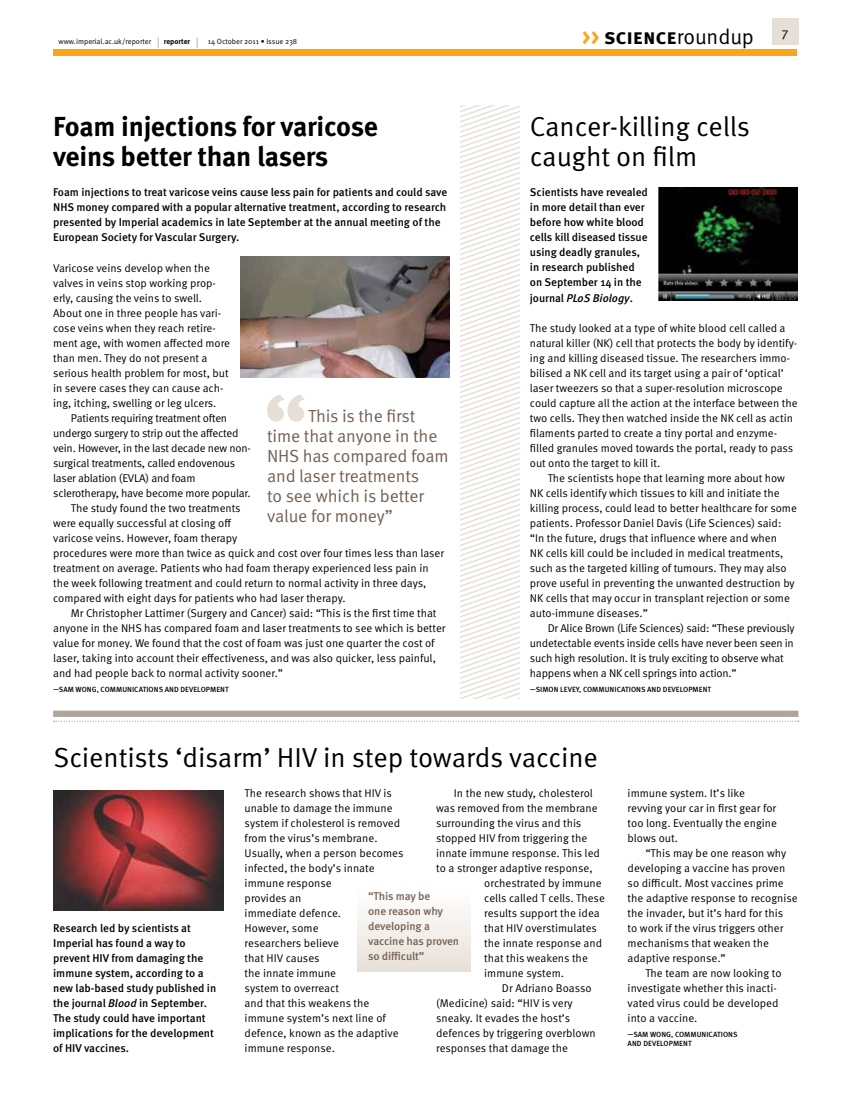
<style>
.page{position:relative;width:851px;height:1117px;background:#fff}
.page>*{position:absolute;margin:0;border:0;box-sizing:border-box;transform-origin:0 0}
.t1{font:27.5px/30px "Meta OT Norm";letter-spacing:-.005em;color:#000}
.t2{font:700 27.5px/30px "Meta OT";letter-spacing:-.01em;color:#000}
.t3{font:700 21.25px "Meta OT";letter-spacing:-.015em;color:#000}
.t4{font:17.5px/20px "Meta OT Norm";letter-spacing:-.01em;color:#756153}
.t5{font:13.12px "Meta OT Norm";color:#000}
.t6{font:11.25px/15px "Meta OT Norm";letter-spacing:-.005em;color:#000}
.t7{font:500 11.25px/15px "Meta OT";letter-spacing:-.005em;color:#000}
.t8{font:500 11.25px/15px "Meta OT";letter-spacing:-.015em;color:#756153}
.t9{font:11.25px "Meta OT Norm";letter-spacing:-.025em;color:#000}
.t10{font:500 7.5px "Meta OT";letter-spacing:.005em;color:#000}
.t11{font:7.5px "Meta OT Norm";letter-spacing:-.005em;color:#000}
.t12{font:700 7.5px "Meta OT";color:#000}
.s1{font-size:11.25px}
.s2{font-family:"Meta OT Norm";font-weight:400;font-size:11.25px}
.s3{color:#faa61c}
.s4{font-family:"Meta OT Norm";font-weight:400}
.s5{font-style:italic}
</style>
<div class="page">
<div style="left:53px;top:710px;width:745px;height:6px;background:#b0a49a"></div>
<svg style="left:54px;top:720px;width:744px;height:1px"></svg>
<svg style="left:460px;top:106px;width:59px;height:592px"></svg>
<img style="left:241px;top:256px;width:208px;height:121px">
<img style="left:54px;top:790px;width:169px;height:120px">
<img style="left:658px;top:188px;width:139px;height:112px">
<svg style="left:267px;top:394px;width:38px;height:27px"></svg>
<div style="left:357px;top:881px;width:113px;height:90px;background:linear-gradient(to bottom,#fff,#e7e1d9)"></div>
<div style="left:771px;top:19px;width:27px;height:26px;background:#e5dfd6"></div>
<div style="left:54px;top:49px;width:743px;height:7px;background:#faa61c"></div>
<p class="t11" style="left:58px;top:37px;width:102px">www.imperial.ac.uk/reporter <span class="s1">|</span></p>
<p class="t12" style="left:164px;top:37px;width:35px">reporter <span class="s2">|</span></p>
<p class="t11" style="left:208px;top:37px;width:91px">14 October 2011 • Issue 238</p>
<h2 class="t3" style="left:582px;top:24px;width:174px"><span class="s3">&gt;&gt;</span> science<span class="s4">roundup</span></h2>
<p class="t5" style="left:781px;top:24px;width:8px">7</p>
<h1 class="t2" style="left:53px;top:112px;width:326px">Foam injections for varicose veins better than lasers</h1>
<p class="t7" style="left:53px;top:185px;width:395px">Foam injections to treat varicose veins cause less pain for patients and could save N HS money compared with a popular alternative treatment, according to research presented by Imperial academics in late September at the annual meeting of the European Society for Vascular Surgery.</p>
<p class="t7" style="left:530px;top:185px;width:119px">Scientists have revealed in more detail than ever before how white blood cells kill diseased tissue using deadly granules, in research published on September 14 in the journal <span class="s5">PLoS Biology</span>.</p>
<p class="t6" style="left:530px;top:320px;width:269px">The study looked at a type of white blood cell called a natural killer (NK) cell that protects the body by identify&shy;ing and killing diseased tissue. The researchers immo&shy;bilised a NK cell and its target using a pair of ‘optical’ laser tweezers so that a super-resolution microscope could capture all the action at the interface between the two cells. They then watched inside the NK cell as actin filaments parted to create a tiny portal and enzyme&shy;filled granules moved towards the portal, ready to pass out onto the target to kill it.</p>
<p class="t6" style="left:530px;top:470px;width:268px;text-indent:18px">The scientists hope that learning more about how NK cells identify which tissues to kill and initiate the killing process, could lead to better healthcare for some patients. Professor Daniel Davis (Life Sciences) said: “In the future, drugs that influence where and when<br>NK cells kill could be included in medical treatments, such as the targeted killing of tumours. They may also prove useful in preventing the unwanted destruction by NK cells that may occur in transplant rejection or some auto-immune diseases.”</p>
<p class="t6" style="left:530px;top:620px;width:266px;text-indent:18px">Dr Alice Brown (Life Sciences) said: “These previously undetectable events inside cells have never been seen in such high resolution. It is truly exciting to observe what happens when a NK cell springs into action.”</p>
<p class="t10" style="left:530px;top:684px;width:138px">—Simon Levey, Communications and Devel</p>
<p class="t10" style="left:683px;top:684px;width:11px">opme</p>
<p class="t10" style="left:702px;top:684px;width:10px">nt</p>
<h1 class="t1" style="left:530px;top:112px;width:221px">Cancer-killing cells caught on film</h1>
<p class="t6" style="left:53px;top:260px;width:178px">Varicose veins develop when the valves in veins stop working prop&shy;erly, causing the veins to swell.<br>About one in three people has vari&shy;cose veins when they reach retire&shy;ment age, with women affected more than men. They do not present a serious health problem for most, but in severe cases they can cause ach&shy;ing, itching, swelling or leg ulcers.</p>
<p class="t6" style="left:71px;top:410px;width:158px">Patients requiring treatment often</p>
<p class="t6" style="left:53px;top:425px;width:187px">undergo surgery to strip out the affected</p>
<p class="t6" style="left:53px;top:440px;width:199px">vein. However, in the last decade new non-</p>
<p class="t6" style="left:53px;top:455px;width:184px">surgical treatments, called endovenous</p>
<p class="t6" style="left:53px;top:470px;width:144px">laser ablation (EVLA) and foam</p>
<p class="t9" style="left:53px;top:486px;width:199px">sclerotherapy, have become more popular.</p>
<p class="t6" style="left:71px;top:500px;width:171px">The study found the two treatments</p>
<p class="t6" style="left:53px;top:515px;width:180px">were equally successful at closing off</p>
<p class="t6" style="left:53px;top:530px;width:185px">varicose veins. However, foam therapy</p>
<p class="t6" style="left:53px;top:545px;width:392px">procedures were more than twice as quick and cost over four times less than laser</p>
<p class="t6" style="left:53px;top:560px;width:377px">treatment on average. Patients who had foam therapy experienced less pain in</p>
<p class="t6" style="left:53px;top:575px;width:374px">the week following treatment and could return to normal activity in three days,</p>
<p class="t6" style="left:53px;top:590px;width:294px">compared with eight days for patients who had laser therapy.</p>
<p class="t6" style="left:71px;top:605px;width:367px">Mr Christopher Lattimer (Surgery and Cancer) said: “This is the first time that</p>
<p class="t6" style="left:53px;top:620px;width:394px">anyone in the NHS has compared foam and laser treatments to see which is better</p>
<p class="t6" style="left:53px;top:635px;width:383px">value for money. We found that the cost of foam was just one quarter the cost of</p>
<p class="t6" style="left:53px;top:650px;width:384px">laser, taking into account their effectiveness, and was also quicker, less painful,</p>
<p class="t6" style="left:53px;top:665px;width:231px">and had people back to normal activity sooner.”</p>
<p class="t10" style="left:53px;top:684px;width:12px">—Sam</p>
<p class="t10" style="left:76px;top:684px;width:110px">Wong, Communications and Devel</p>
<p class="t10" style="left:201px;top:684px;width:11px">opme</p>
<p class="t10" style="left:220px;top:684px;width:10px">nt</p>
<h3 class="t4" style="left:267px;top:405px;width:183px;text-indent:41px">This is the first time that anyone in the<br>NHS has compared foam and laser treatments<br>to see which is better value for money”</h3>
<h1 class="t1" style="left:54px;top:742px;width:545px">Scientists ‘disarm’ HIV in step towards vaccine</h1>
<p class="t7" style="left:53px;top:920px;width:165px">Research led by scientists at<br>Imperial has found a way to prevent HIV from damaging the immune system, according to a new lab-based study published in the journal <span class="s5">Blood</span> in September.<br>The study could have important implications for the development of HIV vaccines.</p>
<p class="t6" style="left:244px;top:785px;width:160px">The research shows that HIV is unable to damage the immune system if cholesterol is removed from the virus’s membrane.<br>Usually, when a person becomes infected, the body’s innate immune response<br>provides an<br>immediate defence.<br>However, some<br>researchers believe<br>that HIV causes<br>the innate immune<br>system to overreact<br>and that this weakens the immune system’s next line of defence, known as the adaptive immune response.</p>
<p class="t6" style="left:454px;top:785px;width:140px">In the new study, cholesterol</p>
<p class="t6" style="left:436px;top:800px;width:163px">was removed from the membrane</p>
<p class="t6" style="left:436px;top:815px;width:147px">surrounding the virus and this</p>
<p class="t6" style="left:436px;top:830px;width:153px">stopped HIV from triggering the</p>
<p class="t6" style="left:436px;top:845px;width:165px">innate immune response. This led</p>
<p class="t6" style="left:436px;top:860px;width:158px">to a stronger adaptive response,</p>
<p class="t6" style="left:484px;top:875px;width:119px">orchestrated by immune</p>
<p class="t6" style="left:484px;top:890px;width:122px">cells called T cells. These</p>
<p class="t6" style="left:484px;top:905px;width:117px">results support the idea</p>
<p class="t6" style="left:484px;top:920px;width:114px">that HIV overstimulates</p>
<p class="t6" style="left:484px;top:935px;width:119px">the innate response and</p>
<p class="t6" style="left:484px;top:950px;width:105px">that this weakens the</p>
<p class="t6" style="left:484px;top:965px;width:81px">immune system.</p>
<p class="t6" style="left:502px;top:980px;width:91px">Dr Adriano Boasso</p>
<p class="t6" style="left:436px;top:995px;width:138px">(Medicine) said: “HIV is very</p>
<p class="t6" style="left:436px;top:1010px;width:136px">sneaky. It evades the host’s</p>
<p class="t6" style="left:436px;top:1025px;width:161px">defences by triggering overblown</p>
<p class="t6" style="left:436px;top:1040px;width:133px">responses that damage the</p>
<p class="t8" style="left:368px;top:888px;width:93px">“This may be<br>one reason why developing a vaccine has proven so difficult”</p>
<p class="t6" style="left:627px;top:785px;width:151px">immune system. It’s like revving your car in first gear for too long. Eventually the engine blows out.</p>
<p class="t6" style="left:627px;top:845px;width:172px;text-indent:18px">“This may be one reason why developing a vaccine has proven so difficult. Most vaccines prime the adaptive response to recognise the invader, but it’s hard for this<br>to work if the virus triggers other mechanisms that weaken the adaptive response.”</p>
<p class="t6" style="left:627px;top:965px;width:155px;text-indent:18px">The team are now looking to investigate whether this inacti&shy;vated virus could be developed into a vaccine.</p>
<p class="t10" style="left:627px;top:1029px;width:12px">—Sam</p>
<p class="t10" style="left:650px;top:1029px;width:89px">Wong, Communications</p>
<p class="t10" style="left:627px;top:1038px;width:21px">and Devel</p>
<p class="t10" style="left:663px;top:1038px;width:11px">opme</p>
<p class="t10" style="left:683px;top:1038px;width:10px">nt</p>
</div>
